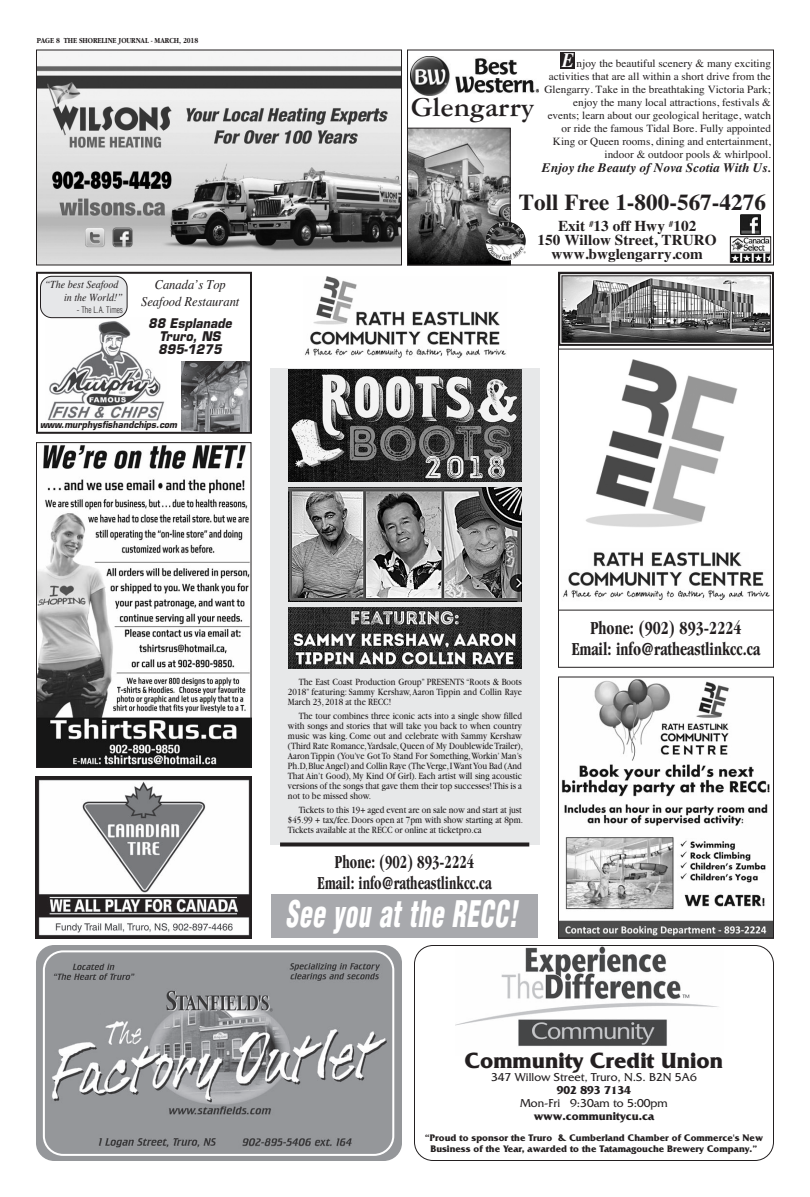
<style>
.page{position:relative;width:810px;height:1197px;background:#fff}
.page>*{position:absolute;margin:0;border:0;box-sizing:border-box;transform-origin:0 0}
.t1{font:italic 900 condensed 35.7px "Helvetica";color:#fff;scale:.7 1}
.t2{font:700 29.1px "Garamond Three";color:#231f20}
.t3{font:700 23px "Friz Quadrata";color:#231f20}
.t4{font:700 22.7px "Times";color:#231f20}
.t5{font:italic 700 20.6px "Times";color:#fff;scale:.87 1}
.t6{font:700 condensed 19px/21px "Garamond";color:#231f20;text-align:center;scale:.78 1}
.t7{font:700 condensed 19px/21px "Garamond";color:#231f20;text-align:center;scale:.85 1}
.t8{font:700 15px/14px "Times";color:#231f20;text-align:center}
.t9{font:italic 13.6px/16.4px "Times";color:#231f20;text-align:center;scale:.92 1}
.t10{font:italic 700 13px "Times";color:#231f20}
.t11{font:italic 700 13px/13.1px "Eurostile";color:#231f20;text-align:center;scale:.92 1}
.t12{font:12px "Friz Quadrata";color:#231f20}
.t13{font:700 12px "Friz Quadrata";color:#231f20}
.t14{font:11px/13px "Times";color:#231f20;text-align:right}
.t15{font:italic 10.9px/13.1px "Times";color:#231f20;scale:.92 1}
.t16{font:10px/10px "Garamond";color:#231f20;text-align:justify;scale:.85 1}
.t17{font:700 10px/11px "Friz Quadrata";color:#231f20;text-align:center}
.t18{font:italic 700 9.3px "Eurostile";color:#231f20;scale:.92 1}
.t19{font:300 condensed 8.7px "Helvetica";color:#231f20;scale:.92 1}
.t20{font:700 8px "Garamond";color:#231f20;scale:.85 1}
</style>
<div class="page">
<div style="left:270px;top:368px;width:270px;height:477px;background:#e7e8e9"></div>
<img style="left:563px;top:572px;width:207px;height:28px">
<img style="left:593px;top:552px;width:149px;height:15px">
<img style="left:586px;top:360px;width:152px;height:167px">
<div style="left:725px;top:474px;width:49px;height:78px;background:#fff"></div>
<div style="left:272px;top:895px;width:266px;height:43px;background:#a8a9ad"></div>
<img style="left:38px;top:444px;width:212px;height:322px">
<div style="left:36px;top:442px;width:216px;height:326px;border:1px solid #231f20"></div>
<img style="left:741px;top:214px;width:20px;height:20px">
<div style="left:407px;top:50px;width:367px;height:216px;border:1px solid #231f20"></div>
<img style="left:732px;top:239px;width:37px;height:22px">
<div style="left:730px;top:237px;width:41px;height:26px;border:1px solid #231f20"></div>
<img style="left:409px;top:130px;width:100px;height:134px">
<div style="left:407px;top:128px;width:104px;height:138px;border:1px solid #231f20"></div>
<img style="left:410px;top:56px;width:129px;height:39px">
<div style="left:561px;top:53px;width:14px;height:16px;background:#231f20"></div>
<img style="left:507px;top:254px;width:14px;height:7px">
<svg style="left:414px;top:945px;width:360px;height:216px"></svg>
<img style="left:38px;top:52px;width:362px;height:212px">
<div style="left:36px;top:50px;width:366px;height:216px;border:1px solid #231f20"></div>
<div style="left:36px;top:272px;width:216px;height:162px;border:2px solid #231f20"></div>
<img style="left:47px;top:318px;width:118px;height:103px">
<img style="left:182px;top:362px;width:68px;height:70px">
<svg style="left:40px;top:276px;width:88px;height:42px;background:#dbdcde"></svg>
<img style="left:36px;top:777px;width:216px;height:162px">
<div style="left:36px;top:945px;width:366px;height:216px;background:#95979a;border-radius:18px"></div>
<svg style="left:43px;top:950px;width:351px;height:206px"></svg>
<img style="left:47px;top:988px;width:343px;height:130px">
<img style="left:286px;top:960px;width:99px;height:26px">
<img style="left:235px;top:1137px;width:126px;height:15px">
<img style="left:96px;top:1135px;width:126px;height:14px">
<img style="left:52px;top:962px;width:86px;height:23px">
<div style="left:558px;top:272px;width:216px;height:396px;border:1px solid #231f20"></div>
<img style="left:560px;top:679px;width:212px;height:258px">
<div style="left:558px;top:676px;width:216px;height:263px;border:1px solid #231f20"></div>
<img style="left:564px;top:277px;width:205px;height:64px">
<div style="left:558px;top:272px;width:216px;height:74px;border:2px solid #231f20"></div>
<div style="left:562px;top:275px;width:209px;height:68px;border:1px solid #231f20"></div>
<svg style="left:280px;top:842px;width:249px;height:4px"></svg>
<img style="left:305px;top:276px;width:201px;height:83px">
<img style="left:288px;top:488px;width:234px;height:113px">
<img style="left:288px;top:369px;width:234px;height:112px">
<img style="left:288px;top:608px;width:234px;height:61px">
<p class="t20" style="left:37px;top:37px;width:191px">PAGE 8 THE SHORELINE JOURNAL - MARCH, 2018</p>
<p class="t15" style="left:64px;top:279px;width:66px;text-indent:-19px">“The best Seafood in the World!”</p>
<p class="t19" style="left:77px;top:306px;width:52px">- The L.A. Times</p>
<h3 class="t9" style="left:141px;top:278px;width:108px">Canada’s Top<br>Seafood Restaurant</h3>
<h3 class="t11" style="left:148px;top:318px;width:95px">88 Esplanade<br>Truro, NS<br>895-1275</h3>
<p class="t18" style="left:40px;top:421px;width:152px">www.murphysfishandchips.com</p>
<h3 class="t5" style="left:562px;top:53px;width:15px">E</h3>
<p class="t14" style="left:545px;top:57px;width:228px">njoy the beautiful scenery &amp; many exciting activities that are all within a short drive from the Glengarry. Take in the breathtaking Victoria Park; enjoy the many local attractions, festivals &amp; events; learn about our geological heritage, watch or ride the famous Tidal Bore. Fully appointed King or Queen rooms, dining and entertainment, indoor &amp; outdoor pools &amp; whirlpool.</p>
<h3 class="t10" style="left:542px;top:163px;width:230px">Enjoy the Beauty of Nova Scotia With Us.</h3>
<h2 class="t2" style="left:411px;top:96px;width:125px">Glengarry</h2>
<h3 class="t4" style="left:519px;top:194px;width:249px">Toll Free 1-800-567-4276</h3>
<h3 class="t8" style="left:538px;top:220px;width:181px">Exit <sup>#</sup>13 off Hwy <sup>#</sup>102<br>150 Willow Street, TRURO www.bwglengarry.com</h3>
<p class="t16" style="left:288px;top:677px;width:277px;text-indent:11px">The East Coast Production Group” PRESENTS “Roots &amp; Boots 2018” featuring: Sammy Kershaw, Aaron Tippin and Collin Raye March 23, 2018 at the RECC!</p>
<p class="t16" style="left:288px;top:711px;width:278px;text-indent:11px">The tour combines three iconic acts into a single show filled with songs and stories that will take you back to when country music was king. Come out and celebrate with Sammy Kershaw (Third Rate Romance,Yardsale, Queen of My Doublewide Trailer), Aaron Tippin (You’ve Got To Stand For Something, Workin’ Man’s Ph.D, Blue Angel) and Collin Raye (The Verge, I Want You Bad (And That Ain’t Good), My Kind Of Girl). Each artist will sing acoustic versions of the songs that gave them their top successes! This is a not to be missed show.</p>
<p class="t16" style="left:288px;top:805px;width:278px;text-indent:11px">Tickets to this 19+ aged event are on sale now and start at just $45.99 + tax/fee. Doors open at 7pm with show starting at 8pm.<br>Tickets available at the RECC or online at ticketpro.ca</p>
<h3 class="t6" style="left:318px;top:853px;width:225px">Phone: (902) 893-2224<br>Email: info@ratheastlinkcc.ca</h3>
<h1 class="t1" style="left:286px;top:900px;width:339px">See you at the RECC!</h1>
<h3 class="t7" style="left:572px;top:620px;width:223px">Phone: (902) 893-2224<br>Email: info@ratheastlinkcc.ca</h3>
<h3 class="t3" style="left:465px;top:1052px;width:260px">Community Credit Union</h3>
<p class="t12" style="left:491px;top:1073px;width:207px">347 Willow Street, Truro, N.S. B2N 5A6</p>
<p class="t13" style="left:557px;top:1086px;width:76px">902 893 7134</p>
<p class="t12" style="left:520px;top:1099px;width:149px">Mon-Fri 9:30am to 5:00pm</p>
<p class="t13" style="left:534px;top:1112px;width:122px">www.communitycu.ca</p>
<p class="t17" style="left:425px;top:1133px;width:340px">“Proud to sponsor the Truro &amp; Cumberland Chamber of Commerce's New<br>Business of the Year, awarded to the Tatamagouche Brewery Company.”</p>
</div>
